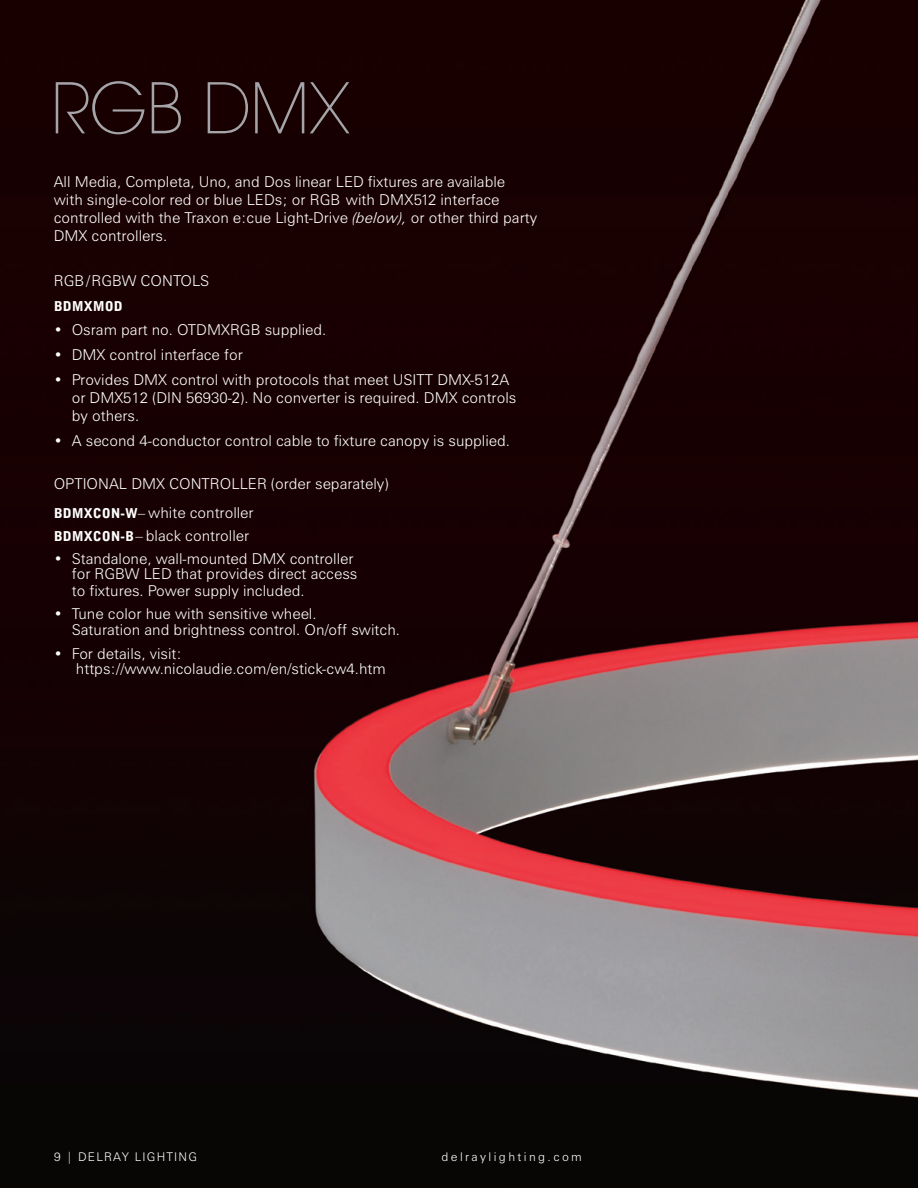
<style>
.page{position:relative;width:918px;height:1188px;background:#fff}
.page>*{position:absolute;margin:0;border:0;box-sizing:border-box;transform-origin:0 0}
.t1{font:200 72px "Avant Garde IT Cby BT";color:#a5a5a9}
.Body_Text{font:300 15px/18px "Zurich BT";color:#fff}
.Body_Text_Wht{font:300 15px/18px "Zurich BT";color:#fff}
.Body_Text-2{font:900 13.5px "Bell Gothic Std";color:#fff}
.Page_Footer_Wht_L{font:300 12px "Zurich BT";letter-spacing:.2em;color:#fff}
.Page_Footer_Wht_L-2{font:300 12px "Zurich BT";letter-spacing:.1em;color:#fff}
.s1{font-style:italic}
.s2{font-family:"Bell Gothic Std";font-weight:900;font-size:13.5px}
</style>
<div class="page">
<img style="left:0;top:0;width:918px;height:1188px">
<p class="t1" style="left:51px;top:64px;width:299px">RGB DMX</p>
<p class="Body_Text_Wht" style="left:54px;top:173px;width:485px">All Media, Completa, Uno, and Dos linear LED fixtures are available with single-color red or blue LEDs; or RGB with DMX512 interface controlled with the Traxon e:cue Light-Drive <span class="s1">(below),</span> or other third party DMX controllers.</p>
<p class="Body_Text" style="left:54px;top:272px;width:157px">RGB/RGBW CONTOLS</p>
<p class="Body_Text-2" style="left:54px;top:298px;width:71px">BDMXMOD</p>
<p class="Body_Text" style="left:54px;top:321px;width:274px">• Osram part no. OTDMXRGB supplied.</p>
<p class="Body_Text" style="left:54px;top:346px;width:190px">• DMX control interface for</p>
<p class="Body_Text" style="left:72px;top:371px;width:446px;text-indent:-18px">• Provides DMX control with protocols that meet USITT DMX-512A or DMX512 (DIN 56930-2). No converter is required. DMX controls by others.</p>
<p class="Body_Text" style="left:54px;top:431px;width:458px">• A second 4-conductor control cable to fixture canopy is supplied.</p>
<p class="Body_Text" style="left:54px;top:475px;width:336px">OPTIONAL DMX CONTROLLER (order separately)</p>
<p class="Body_Text" style="left:54px;top:504px;width:201px"><span class="s2">BDMXCON-W</span>– white controller</p>
<p class="Body_Text" style="left:54px;top:527px;width:197px"><span class="s2">BDMXCON-B</span>– black controller</p>
<p class="Body_Text" style="left:54px;top:551px;width:305px;line-height:15px;text-align:right">• Standalone, wall-mounted DMX controller for RGBW LED that provides direct access</p>
<p class="Body_Text" style="left:72px;top:581px;width:234px">to fixtures. Power supply included.</p>
<p class="Body_Text" style="left:72px;top:605px;width:330px;line-height:16.5px;text-indent:-18px">• Tune color hue with sensitive wheel.<br>Saturation and brightness control. On/off switch.</p>
<p class="Body_Text" style="left:76px;top:646px;width:311px;line-height:15px;text-indent:-22px">• For details, visit: https://www.nicolaudie.com/en/stick-cw4.htm</p>
<p class="Page_Footer_Wht_L-2" style="left:54px;top:1149px;width:145px">9 | DELRAY LIGHTING</p>
<p class="Page_Footer_Wht_L" style="left:442px;top:1149px;width:142px">delraylighting.com</p>
</div>
